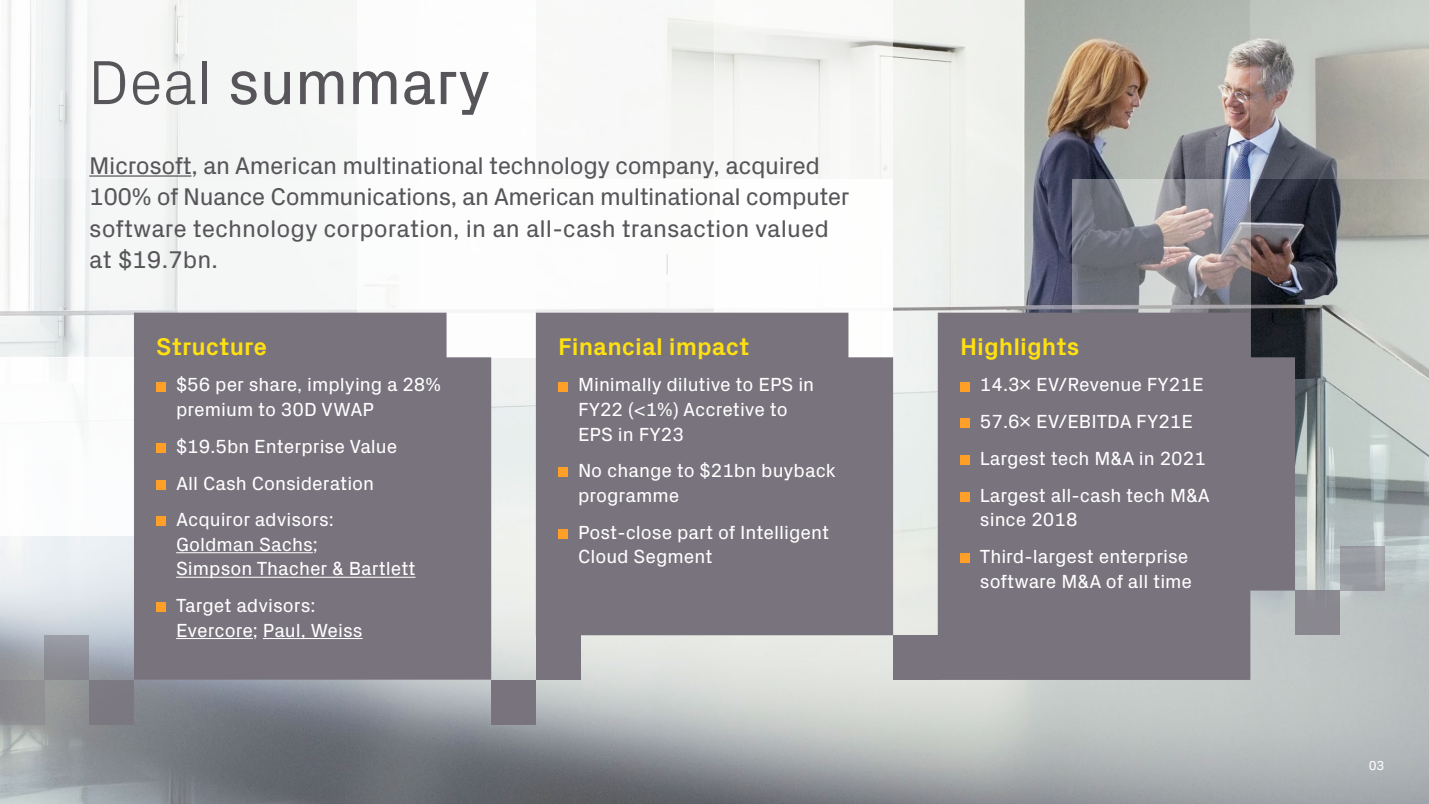
<style>
.page{position:relative;width:1429px;height:804px;background:#fff}
.page>*{position:absolute;margin:0;border:0;box-sizing:border-box;transform-origin:0 0}
.t1{font:63px "Px Grotesk";letter-spacing:-.005em;color:#575559}
.t2{font:24.5px/31.5px "Px Grotesk";letter-spacing:-.02em;color:#575559}
.t3{font:700 24.5px "Px Grotesk";color:#ffe010}
.t4{font:19.25px/24.5px "Px Grotesk";color:#fff}
.t5{font:13.12px "Px Grotesk";color:#fff}
.s1{font-weight:300}
</style>
<div class="page">
<img style="left:0;top:0;width:1429px;height:804px">
<svg style="left:1250px;top:0;width:179px;height:179px;background:#abaca7"></svg>
<svg style="left:1071px;top:179px;width:179px;height:134px;background:#908e95"></svg>
<svg style="left:0;top:179px;width:179px;height:178px;fill:#f5f6f5"></svg>
<div style="left:0;top:357px;width:179px;height:179px;background:#fff"></div>
<div style="left:179px;top:179px;width:178px;height:178px;background:#f5f7f7"></div>
<div style="left:357px;top:179px;width:179px;height:178px;background:#fff"></div>
<div style="left:536px;top:179px;width:178px;height:178px;background:#fff"></div>
<div style="left:714px;top:179px;width:179px;height:178px;background:#fff"></div>
<div style="left:179px;top:0;width:178px;height:179px;background:#f4f6f5"></div>
<svg style="left:0;top:0;width:179px;height:179px"></svg>
<svg style="left:714px;top:0;width:179px;height:179px;fill:#f7f8f6"></svg>
<div style="left:536px;top:0;width:178px;height:179px;background:linear-gradient(to right,#fafafa,#f2f3f0)"></div>
<div style="left:357px;top:0;width:179px;height:179px;background:#fff"></div>
<hr style="left:89px;top:175px;width:102px;height:2px;background:#575559">
<div style="left:134px;top:313px;width:357px;height:366px;background:#78737d"></div>
<div style="left:536px;top:313px;width:357px;height:322px;background:#78737d"></div>
<div style="left:938px;top:313px;width:357px;height:367px;background:#78737d"></div>
<hr style="left:176px;top:552px;width:137px;height:1px;background:#fff">
<hr style="left:176px;top:577px;width:239px;height:1px;background:#fff">
<hr style="left:176px;top:638px;width:77px;height:1px;background:#fff">
<hr style="left:263px;top:638px;width:100px;height:1px;background:#fff">
<div style="left:156px;top:381px;width:10px;height:10px;background:#ff9f27"></div>
<div style="left:156px;top:443px;width:10px;height:10px;background:#ff9f27"></div>
<div style="left:156px;top:479px;width:10px;height:10px;background:#ff9f27"></div>
<div style="left:156px;top:516px;width:10px;height:10px;background:#ff9f27"></div>
<div style="left:156px;top:602px;width:10px;height:10px;background:#ff9f27"></div>
<div style="left:558px;top:381px;width:10px;height:10px;background:#ff9f27"></div>
<div style="left:558px;top:467px;width:10px;height:10px;background:#ff9f27"></div>
<div style="left:558px;top:528px;width:10px;height:10px;background:#ff9f27"></div>
<div style="left:960px;top:381px;width:10px;height:10px;background:#ff9f27"></div>
<div style="left:960px;top:418px;width:10px;height:10px;background:#ff9f27"></div>
<div style="left:960px;top:455px;width:10px;height:10px;background:#ff9f27"></div>
<div style="left:960px;top:492px;width:10px;height:10px;background:#ff9f27"></div>
<div style="left:960px;top:553px;width:10px;height:10px;background:#ff9f27"></div>
<div style="left:89px;top:680px;width:45px;height:44px;background:#78737d"></div>
<div style="left:45px;top:635px;width:44px;height:45px;background:linear-gradient(to right,#909097,#8f909a)"></div>
<div style="left:0;top:680px;width:45px;height:44px;background:#8e8e91"></div>
<div style="left:893px;top:635px;width:45px;height:45px;background:#78737d"></div>
<div style="left:536px;top:635px;width:44px;height:45px;background:#78737d"></div>
<div style="left:1295px;top:590px;width:44px;height:45px;background:#8a878f"></div>
<div style="left:1339px;top:546px;width:45px;height:44px;background:#9a9da2"></div>
<svg style="left:1384px;top:491px;width:45px;height:45px;background:#979ea1"></svg>
<div style="left:491px;top:680px;width:45px;height:44px;background:#78737d"></div>
<h1 class="t1" style="left:88px;top:37px;width:404px"><span class="s1">Deal</span> summary</h1>
<p class="t2" style="left:89px;top:148px;width:762px">Microsoft, an American multinational technology company, acquired 100% of Nuance Communications, an American multinational computer software technology corporation, in an all-cash transaction valued at $19.7bn.</p>
<p class="t3" style="left:156px;top:328px;width:112px">Structure</p>
<p class="t4" style="left:176px;top:371px;width:266px">$56 per share, implying a 28% premium to 30D VWAP</p>
<p class="t4" style="left:176px;top:426px;width:223px;line-height:36.8px">$19.5bn Enterprise Value<br>All Cash Consideration<br>Acquiror advisors:</p>
<p class="t4" style="left:176px;top:530px;width:241px">Goldman Sachs;<br>Simpson Thacher &amp; Bartlett</p>
<p class="t4" style="left:176px;top:592px;width:188px">Target advisors:<br>Evercore; Paul, Weiss</p>
<p class="t3" style="left:558px;top:328px;width:193px">Financial impact</p>
<p class="t4" style="left:578px;top:371px;width:238px">Minimally dilutive to EPS in<br>FY22 (&lt;1%) Accretive to<br>EPS in FY23</p>
<p class="t4" style="left:578px;top:457px;width:259px">No change to $21bn buyback programme</p>
<p class="t4" style="left:578px;top:518px;width:253px">Post-close part of Intelligent<br>Cloud Segment</p>
<p class="t3" style="left:960px;top:328px;width:121px">Highlights</p>
<p class="t4" style="left:980px;top:365px;width:232px;line-height:36.8px">14.3x EV/Revenue FY21E<br>57.6x EV/EBITDA FY21E<br>Largest tech M&amp;A in 2021<br>Largest all-cash tech M&amp;A</p>
<p class="t4" style="left:980px;top:500px;width:210px;line-height:36.8px">since 2018<br>Third-largest enterprise</p>
<p class="t4" style="left:980px;top:567px;width:214px">software M&amp;A of all time</p>
<p class="t5" style="left:1369px;top:756px;width:17px">03</p>
</div>
